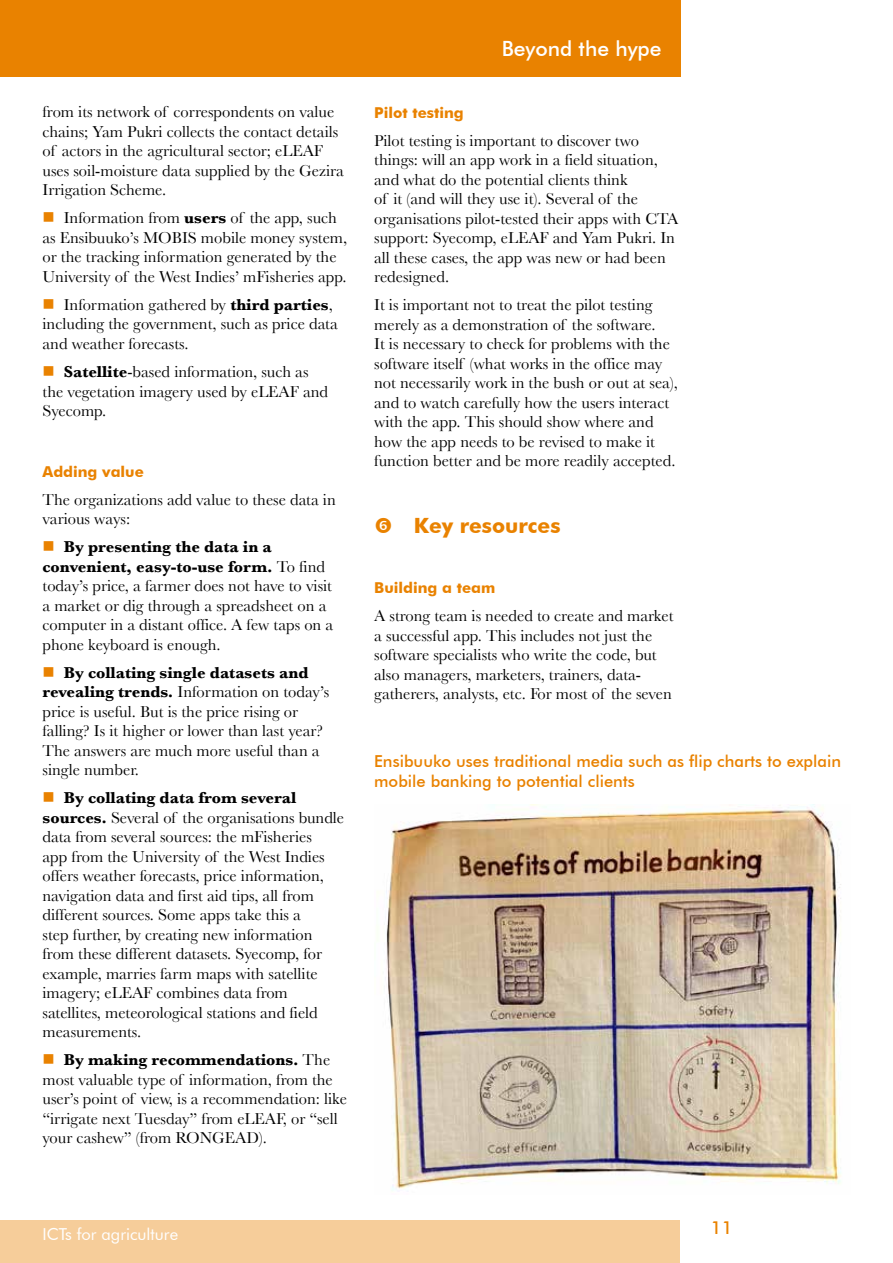
<style>
.page{position:relative;width:893px;height:1263px;background:#fff}
.page>*{position:absolute;margin:0;border:0;box-sizing:border-box;transform-origin:0 0}
.t1{font:500 21px "Futura BT";color:#fff}
.t2{font:700 21px "Futura BT";color:#e98200}
.t3{font:500 18px "Futura BT";color:#e98200}
.t4{font:16.5px/19.5px "Baskerville";color:#000}
.t5{font:500 16.5px/19.8px "Futura BT";color:#e98200}
.t6{font:16.5px "Futura BT";color:#fff}
.t7{font:700 15px "Futura BT";color:#e98200}
.s1{font-weight:700}
</style>
<div class="page">
<div style="left:0;top:0;width:680px;height:77px;background:#e98200"></div>
<div style="left:0;top:1220px;width:680px;height:43px;background:#f6cd9a"></div>
<img style="left:386px;top:804px;width:455px;height:387px">
<p class="t4" style="left:43px;top:102px;width:303px">from its network of correspondents on value chains; Yam Pukri collects the contact details of actors in the agricultural sector; eLEAF uses soil-moisture data supplied by the Gezira Irrigation Scheme.</p>
<p class="t4" style="left:43px;top:208px;width:306px;text-indent:21px">Information from <span class="s1">users</span> of the app, such as Ensibuuko’s MOBIS mobile money system, or the tracking information generated by the University of the West Indies’ mFisheries app.</p>
<p class="t4" style="left:43px;top:295px;width:297px;text-indent:21px">Information gathered by <span class="s1">third parties</span>, including the government, such as price data and weather forecasts.</p>
<p class="t4" style="left:43px;top:362px;width:287px;text-indent:21px"><span class="s1">Satellite</span>-based information, such as the vegetation imagery used by eLEAF and<br>Syecomp.</p>
<p class="t7" style="left:43px;top:462px;width:103px">Adding value</p>
<p class="t4" style="left:43px;top:489px;width:295px">The organizations add value to these data in various ways:</p>
<p class="t4" style="left:43px;top:537px;width:292px;text-indent:21px"><span class="s1">By presenting the data in a convenient, easy-to-use form.</span> To find today’s price, a farmer does not have to visit a market or dig through a spreadsheet on a computer in a distant office. A few taps on a phone keyboard is enough.</p>
<p class="t4" style="left:43px;top:662px;width:288px;text-indent:21px"><span class="s1">By collating single datasets and revealing trends.</span> Information on today’s price is useful. But is the price rising or falling? Is it higher or lower than last year?<br>The answers are much more useful than a single number.</p>
<p class="t4" style="left:43px;top:788px;width:303px;text-indent:21px"><span class="s1">By collating data from several sources.</span> Several of the organisations bundle data from several sources: the mFisheries<br>app from the University of the West Indies offers weather forecasts, price information, navigation data and first aid tips, all from different sources. Some apps take this a<br>step further, by creating new information from these different datasets. Syecomp, for example, marries farm maps with satellite imagery; eLEAF combines data from satellites, meteorological stations and field measurements.</p>
<p class="t4" style="left:43px;top:1050px;width:306px;text-indent:21px"><span class="s1">By making recommendations.</span> The most valuable type of information, from the user’s point of view, is a recommendation: like “irrigate next Tuesday” from eLEAF, or “sell your cashew” (from RONGEAD).</p>
<p class="t1" style="left:502px;top:36px;width:161px">Beyond the hype</p>
<p class="t7" style="left:374px;top:103px;width:91px">Pilot testing</p>
<p class="t4" style="left:374px;top:130px;width:306px">Pilot testing is important to discover two things: will an app work in a field situation, and what do the potential clients think<br>of it (and will they use it). Several of the organisations pilot-tested their apps with CTA support: Syecomp, eLEAF and Yam Pukri. In all these cases, the app was new or had been redesigned.</p>
<p class="t4" style="left:374px;top:295px;width:305px">It is important not to treat the pilot testing merely as a demonstration of the software.<br>It is necessary to check for problems with the software itself (what works in the office may not necessarily work in the bush or out at sea), and to watch carefully how the users interact with the app. This should show where and how the app needs to be revised to make it function better and be more readily accepted.</p>
<p class="t2" style="left:414px;top:513px;width:148px">Key resources</p>
<p class="t7" style="left:374px;top:579px;width:123px">Building a team</p>
<p class="t4" style="left:374px;top:606px;width:301px">A strong team is needed to create and market a successful app. This includes not just the software specialists who write the code, but also managers, marketers, trainers, data&shy;gatherers, analysts, etc. For most of the seven</p>
<p class="t5" style="left:374px;top:751px;width:468px">Ensibuuko uses traditional media such as flip charts to explain mobile banking to potential clients</p>
<p class="t6" style="left:43px;top:1224px;width:137px">ICTs for agriculture</p>
<p class="t3" style="left:711px;top:1217px;width:23px">11</p>
</div>
